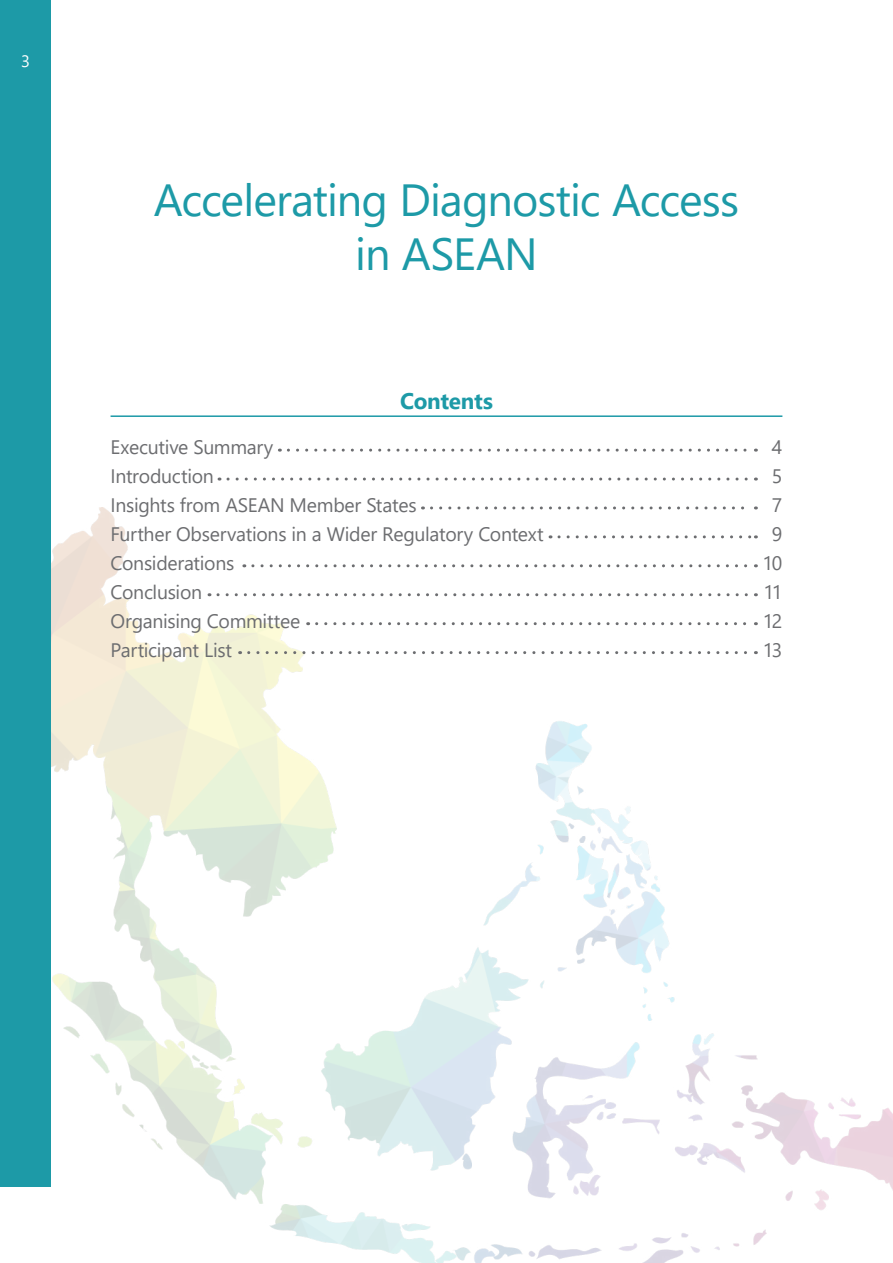
<style>
.page{position:relative;width:893px;height:1263px;background:#fff}
.page>*{position:absolute;margin:0;border:0;box-sizing:border-box;transform-origin:0 0}
.Paragraph_Style_1{font:45px "Segoe UI";letter-spacing:-.025em;color:#1d9aa7}
.Paragraph_Style_1-2{font:700 22.5px "Segoe UI";letter-spacing:-.01em;color:#1d9aa7}
.Paragraph_Style_1-3{font:19.5px "Segoe UI";letter-spacing:-.015em;color:#6c6d70}
.t1{font:16.5px "Segoe UI";color:#fff}
</style>
<div class="page">
<div style="left:0;top:0;width:51px;height:1186px;background:#1d9aa7"></div>
<img style="left:51px;top:508px;width:842px;height:755px">
<hr style="left:111px;top:415px;width:671px;height:2px;background:#1d9aa7">
<svg style="left:288px;top:449px;width:468px;height:3px"></svg>
<svg style="left:228px;top:477px;width:528px;height:3px"></svg>
<svg style="left:431px;top:506px;width:325px;height:3px"></svg>
<svg style="left:559px;top:535px;width:197px;height:3px"></svg>
<svg style="left:253px;top:564px;width:503px;height:3px"></svg>
<svg style="left:218px;top:593px;width:538px;height:3px"></svg>
<svg style="left:317px;top:622px;width:439px;height:3px"></svg>
<svg style="left:249px;top:651px;width:507px;height:3px"></svg>
<p class="t1" style="left:21px;top:46px;width:10px">3</p>
<p class="Paragraph_Style_1" style="left:154px;top:157px;width:587px">Accelerating Diagnostic Access</p>
<p class="Paragraph_Style_1" style="left:355px;top:211px;width:184px">in ASEAN</p>
<p class="Paragraph_Style_1-2" style="left:400px;top:379px;width:94px">Contents</p>
<p class="Paragraph_Style_1-3" style="left:111px;top:429px;width:164px">Executive Summary</p>
<p class="Paragraph_Style_1-3" style="left:772px;top:429px;width:12px">4</p>
<p class="Paragraph_Style_1-3" style="left:772px;top:487px;width:12px">7</p>
<p class="Paragraph_Style_1-3" style="left:111px;top:458px;width:105px">Introduction</p>
<p class="Paragraph_Style_1-3" style="left:772px;top:458px;width:12px">5</p>
<p class="Paragraph_Style_1-3" style="left:111px;top:487px;width:308px">Insights from ASEAN Member States</p>
<p class="Paragraph_Style_1-3" style="left:111px;top:516px;width:435px">Further Observations in a Wider Regulatory Context</p>
<p class="Paragraph_Style_1-3" style="left:111px;top:545px;width:125px">Considerations</p>
<p class="Paragraph_Style_1-3" style="left:111px;top:574px;width:93px">Conclusion</p>
<p class="Paragraph_Style_1-3" style="left:111px;top:603px;width:191px">Organising Committee</p>
<p class="Paragraph_Style_1-3" style="left:111px;top:631px;width:123px">Participant List</p>
<p class="Paragraph_Style_1-3" style="left:772px;top:516px;width:12px">9</p>
<p class="Paragraph_Style_1-3" style="left:762px;top:545px;width:21px">10</p>
<p class="Paragraph_Style_1-3" style="left:764px;top:574px;width:20px">11</p>
<p class="Paragraph_Style_1-3" style="left:763px;top:603px;width:21px">12</p>
<p class="Paragraph_Style_1-3" style="left:763px;top:631px;width:21px">13</p>
</div>
